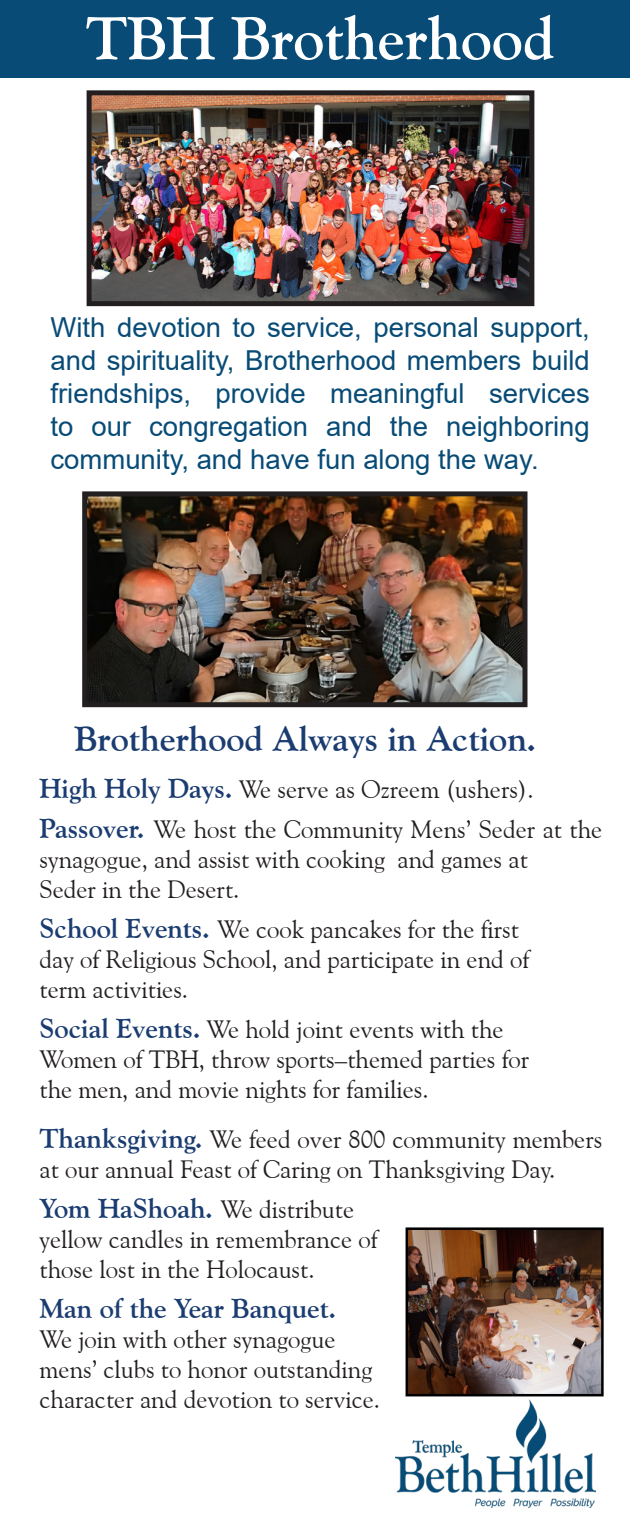
<style>
.page{position:relative;width:630px;height:1530px;background:#fff}
.page>*{position:absolute;margin:0;border:0;box-sizing:border-box;transform-origin:0 0}
.t1{font:700 60px "Goudy Old Style BT";color:#fff}
.t2{font:700 35px "Goudy Old Style BT";color:#1a3c71}
.t3{font:27.5px/33px "Arial";color:#074b76;text-align:justify}
.t4{font:700 27.5px "Goudy Old Style BT";color:#1a3c71}
.t5{font:25px/30px "Goudy Old Style BT";color:#231f20}
.s1{font-weight:700;font-size:27.5px;color:#1a3c71}
</style>
<div class="page">
<div style="left:0;top:0;width:630px;height:78px;background:#074b76"></div>
<img style="left:88px;top:497px;width:434px;height:204px">
<div style="left:82px;top:491px;width:446px;height:216px;border:5px solid #231f20"></div>
<img style="left:93px;top:96px;width:435px;height:204px">
<div style="left:87px;top:90px;width:447px;height:216px;border:5px solid #231f20"></div>
<img style="left:395px;top:1399px;width:200px;height:109px">
<img style="left:409px;top:1230px;width:192px;height:163px">
<div style="left:406px;top:1227px;width:198px;height:169px;border:2px solid #000"></div>
<p class="t1" style="left:86px;top:1px;width:470px">TBH Brotherhood</p>
<p class="t3" style="left:51px;top:311px;width:541px">With devotion to service, personal support, and spirituality, Brotherhood members build friendships, provide meaningful services to our congregation and the neighboring community, and have fun along the way.</p>
<p class="t2" style="left:75px;top:717px;width:463px">Brotherhood Always in Action.</p>
<p class="t5" style="left:40px;top:774px;width:496px"><span class="s1">High Holy Days.</span> We serve as Ozreem (ushers).</p>
<p class="t5" style="left:40px;top:814px;width:564px"><span class="s1">Passover.</span> We host the Community Mens’ Seder at the synagogue, and assist with cooking and games at</p>
<p class="t5" style="left:40px;top:874px;width:201px">Seder in the Desert.</p>
<p class="t5" style="left:40px;top:914px;width:481px"><span class="s1">School Events.</span> We cook pancakes for the first</p>
<p class="t5" style="left:40px;top:944px;width:491px">day of Religious School, and participate in end of</p>
<p class="t5" style="left:40px;top:974px;width:150px">term activities.</p>
<p class="t5" style="left:40px;top:1014px;width:466px"><span class="s1">Social Events.</span> We hold joint events with the</p>
<p class="t5" style="left:40px;top:1044px;width:491px">Women of TBH, throw sports–themed parties for</p>
<p class="t5" style="left:40px;top:1074px;width:391px">the men, and movie nights for families.</p>
<p class="t5" style="left:40px;top:1124px;width:564px"><span class="s1">Thanksgiving.</span> We feed over 800 community members at our annual Feast of Caring on Thanksgiving Day.</p>
<p class="t5" style="left:40px;top:1194px;width:316px"><span class="s1">Yom HaShoah.</span> We distribute</p>
<p class="t5" style="left:40px;top:1224px;width:340px">yellow candles in remembrance of</p>
<p class="t5" style="left:40px;top:1254px;width:277px">those lost in the Holocaust.</p>
<p class="t4" style="left:40px;top:1291px;width:298px">Man of the Year Banquet.</p>
<p class="t5" style="left:40px;top:1324px;width:298px">We join with other synagogue</p>
<p class="t5" style="left:40px;top:1354px;width:334px">mens’ clubs to honor outstanding</p>
<p class="t5" style="left:40px;top:1384px;width:342px">character and devotion to service.</p>
</div>
